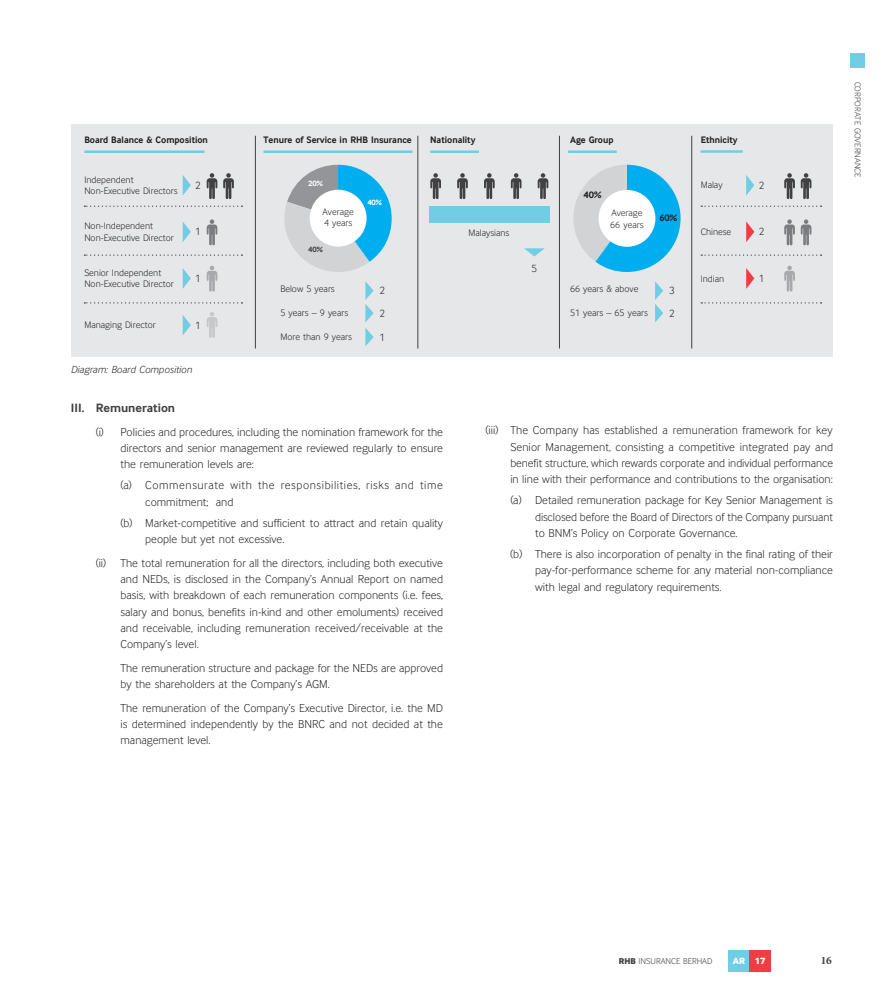
<style>
.page{position:relative;width:886px;height:993px;background:#fff}
.page>*{position:absolute;margin:0;border:0;box-sizing:border-box;transform-origin:0 0}
.t1{font:700 12.5px "Inter Face";color:#414042}
.t2{font:300 11.88px/16.2px "Inter Face";color:#231f20;text-align:justify}
.t3{font:300 11.88px/16.2px "Inter Face";letter-spacing:.05em;color:#231f20}
.t4{font:700 11.25px "Minion Pro";color:#414042}
.t5{font:300 10.88px/22.4px "Inter Face";color:#231f20}
.t6{font:italic 300 10.62px "Inter Face";color:#231f20}
.t7{font:300 9.75px/11.5px "Inter Face";color:#231f20}
.t8{font:700 9.75px "Inter Face";color:#231f20;scale:.95 1}
.t9{font:700 9.75px "Inter Face";color:#231f20}
.t10{font:800 9.38px "Inter Face";color:#fff}
.t11{font:300 8.75px "Inter Face";color:#414042}
.t12{font:700 8px "Inter Face";color:#fff}
.t13{font:700 8px "Inter Face";color:#414042}
.s1{font-weight:800}
</style>
<div class="page">
<div style="left:71px;top:124px;width:762px;height:232px;background:#e6e7e8"></div>
<hr style="left:84px;top:150px;width:120px;height:3px;background:#70cde3">
<hr style="left:263px;top:150px;width:149px;height:3px;background:#70cde3">
<hr style="left:430px;top:150px;width:49px;height:3px;background:#70cde3">
<hr style="left:568px;top:150px;width:49px;height:3px;background:#70cde3">
<hr style="left:700px;top:150px;width:43px;height:3px;background:#70cde3">
<hr style="left:255px;top:136px;width:1px;height:212px;background:#414042">
<hr style="left:417px;top:136px;width:1px;height:212px;background:#414042">
<hr style="left:559px;top:136px;width:1px;height:212px;background:#414042">
<hr style="left:691px;top:136px;width:1px;height:212px;background:#414042">
<svg style="left:84px;top:205px;width:158px;height:2px"></svg>
<svg style="left:701px;top:205px;width:120px;height:2px"></svg>
<svg style="left:84px;top:254px;width:158px;height:2px"></svg>
<svg style="left:701px;top:254px;width:120px;height:2px"></svg>
<svg style="left:84px;top:302px;width:158px;height:1px"></svg>
<svg style="left:701px;top:302px;width:120px;height:1px"></svg>
<svg style="left:183px;top:175px;width:8px;height:20px"></svg>
<svg style="left:746px;top:175px;width:8px;height:20px"></svg>
<svg style="left:655px;top:281px;width:8px;height:41px"></svg>
<svg style="left:183px;top:222px;width:8px;height:20px"></svg>
<svg style="left:746px;top:221px;width:8px;height:21px"></svg>
<svg style="left:183px;top:268px;width:8px;height:21px"></svg>
<svg style="left:746px;top:268px;width:8px;height:21px"></svg>
<svg style="left:183px;top:315px;width:8px;height:20px"></svg>
<svg style="left:207px;top:265px;width:10px;height:26px"></svg>
<svg style="left:784px;top:265px;width:11px;height:26px"></svg>
<svg style="left:207px;top:312px;width:10px;height:26px"></svg>
<svg style="left:207px;top:173px;width:10px;height:26px"></svg>
<svg style="left:223px;top:173px;width:11px;height:26px"></svg>
<svg style="left:784px;top:173px;width:11px;height:26px"></svg>
<svg style="left:801px;top:173px;width:10px;height:26px"></svg>
<svg style="left:207px;top:219px;width:10px;height:26px"></svg>
<svg style="left:784px;top:219px;width:11px;height:26px"></svg>
<svg style="left:801px;top:219px;width:10px;height:26px"></svg>
<svg style="left:573px;top:165px;width:107px;height:107px"></svg>
<div style="left:598px;top:190px;width:57px;height:57px;background:#fff;border-radius:50%"></div>
<svg style="left:524px;top:248px;width:21px;height:8px"></svg>
<svg style="left:430px;top:173px;width:11px;height:26px"></svg>
<svg style="left:538px;top:173px;width:10px;height:26px"></svg>
<svg style="left:457px;top:173px;width:11px;height:26px"></svg>
<svg style="left:484px;top:173px;width:11px;height:26px"></svg>
<svg style="left:511px;top:173px;width:10px;height:26px"></svg>
<div style="left:429px;top:206px;width:120px;height:16px;background:#70cde3"></div>
<svg style="left:284px;top:165px;width:108px;height:181px"></svg>
<div style="left:310px;top:190px;width:56px;height:56px;background:#fff;border-radius:50%"></div>
<div style="left:850px;top:53px;width:15px;height:14px;background:#70cde3"></div>
<div style="left:728px;top:950px;width:21px;height:21px;background:#70cde3"></div>
<div style="left:749px;top:950px;width:22px;height:21px;background:#ef3d42"></div>
<p class="t8" style="left:84px;top:134px;width:132px">Board Balance &amp; Composition</p>
<p class="t8" style="left:263px;top:134px;width:158px">Tenure of Service in RHB Insurance</p>
<p class="t8" style="left:430px;top:134px;width:49px">Nationality</p>
<p class="t8" style="left:570px;top:134px;width:47px">Age Group</p>
<p class="t8" style="left:701px;top:134px;width:40px">Ethnicity</p>
<p class="t7" style="left:84px;top:174px;width:95px">Independent<br>Non-Executive Directors</p>
<p class="t7" style="left:701px;top:179px;width:23px">Malay</p>
<p class="t12" style="left:308px;top:179px;width:16px">20%</p>
<p class="t7" style="left:322px;top:206px;width:33px">Average<br>4 years</p>
<p class="t5" style="left:195px;top:174px;width:7px">2</p>
<p class="t5" style="left:759px;top:174px;width:7px">2</p>
<p class="t9" style="left:583px;top:189px;width:19px">40%</p>
<p class="t12" style="left:367px;top:198px;width:16px">40%</p>
<p class="t7" style="left:610px;top:207px;width:35px">Average<br>66 years</p>
<p class="t9" style="left:659px;top:212px;width:19px">60%</p>
<p class="t7" style="left:84px;top:220px;width:91px">Non-Independent<br>Non-Executive Director</p>
<p class="t7" style="left:701px;top:226px;width:32px">Chinese</p>
<p class="t5" style="left:195px;top:220px;width:7px">1</p>
<p class="t5" style="left:759px;top:220px;width:7px">2</p>
<p class="t5" style="left:195px;top:267px;width:7px">1</p>
<p class="t5" style="left:759px;top:267px;width:7px">1</p>
<p class="t5" style="left:195px;top:314px;width:7px">1</p>
<p class="t7" style="left:468px;top:227px;width:42px">Malaysians</p>
<p class="t13" style="left:308px;top:245px;width:16px">40%</p>
<p class="t5" style="left:532px;top:257px;width:7px">5</p>
<p class="t7" style="left:84px;top:267px;width:91px">Senior Independent<br>Non-Executive Director</p>
<p class="t7" style="left:701px;top:272px;width:25px">Indian</p>
<p class="t7" style="left:280px;top:283px;width:56px">Below 5 years</p>
<p class="t7" style="left:570px;top:283px;width:70px">66 years &amp; above</p>
<p class="t5" style="left:379px;top:279px;width:7px">2<br>2</p>
<p class="t5" style="left:669px;top:279px;width:7px">3<br>2</p>
<p class="t7" style="left:280px;top:307px;width:69px">5 years – 9 years</p>
<p class="t7" style="left:570px;top:307px;width:79px">51 years – 65 years</p>
<p class="t7" style="left:84px;top:319px;width:73px">Managing Director</p>
<p class="t6" style="left:71px;top:363px;width:123px">Diagram: Board Composition</p>
<p class="t7" style="left:280px;top:331px;width:73px">More than 9 years</p>
<p class="t5" style="left:379px;top:325px;width:7px">1</p>
<p class="t1" style="left:71px;top:400px;width:106px">III. Remuneration</p>
<p class="t2" style="left:120px;top:423px;width:324px;text-indent:-25px">(i) Policies and procedures, including the nomination framework for the directors and senior management are reviewed regularly to ensure the remuneration levels are:</p>
<p class="t3" style="left:145px;top:477px;width:299px;text-indent:-25px">(a) Commensurate with the responsibilities, risks and time commitment; and</p>
<p class="t2" style="left:145px;top:514px;width:299px;text-indent:-25px">(b) Market-competitive and sufficient to attract and retain quality people but yet not excessive.</p>
<p class="t2" style="left:120px;top:554px;width:324px;text-indent:-25px">(ii) The total remuneration for all the directors, including both executive and NEDs, is disclosed in the Company’s Annual Report on named basis, with breakdown of each remuneration components (i.e. fees, salary and bonus, benefits in-kind and other emoluments) received and receivable, including remuneration received/receivable at the Company’s level.</p>
<p class="t2" style="left:120px;top:659px;width:324px">The remuneration structure and package for the NEDs are approved by the shareholders at the Company’s AGM.</p>
<p class="t2" style="left:120px;top:699px;width:324px">The remuneration of the Company’s Executive Director, i.e. the MD is determined independently by the BNRC and not decided at the management level.</p>
<p class="t2" style="left:510px;top:422px;width:324px;text-indent:-25px">(iii) The Company has established a remuneration framework for key Senior Management, consisting a competitive integrated pay and benefit structure, which rewards corporate and individual performance in line with their performance and contributions to the organisation:</p>
<p class="t2" style="left:535px;top:492px;width:299px;text-indent:-25px">(a) Detailed remuneration package for Key Senior Management is disclosed before the Board of Directors of the Company pursuant to BNM’s Policy on Corporate Governance.</p>
<p class="t2" style="left:535px;top:546px;width:299px;text-indent:-25px">(b) There is also incorporation of penalty in the final rating of their pay-for-performance scheme for any material non-compliance with legal and regulatory requirements.</p>
<p class="t11" style="left:862px;top:81px;width:97px;rotate:90deg">CORPORATE GOVERNANCE</p>
<p class="t11" style="left:619px;top:955px;width:95px"><span class="s1">RHB</span> INSURANCE BERHAD</p>
<p class="t10" style="left:733px;top:955px;width:34px">AR 17</p>
<p class="t4" style="left:821px;top:952px;width:13px">16</p>
</div>
